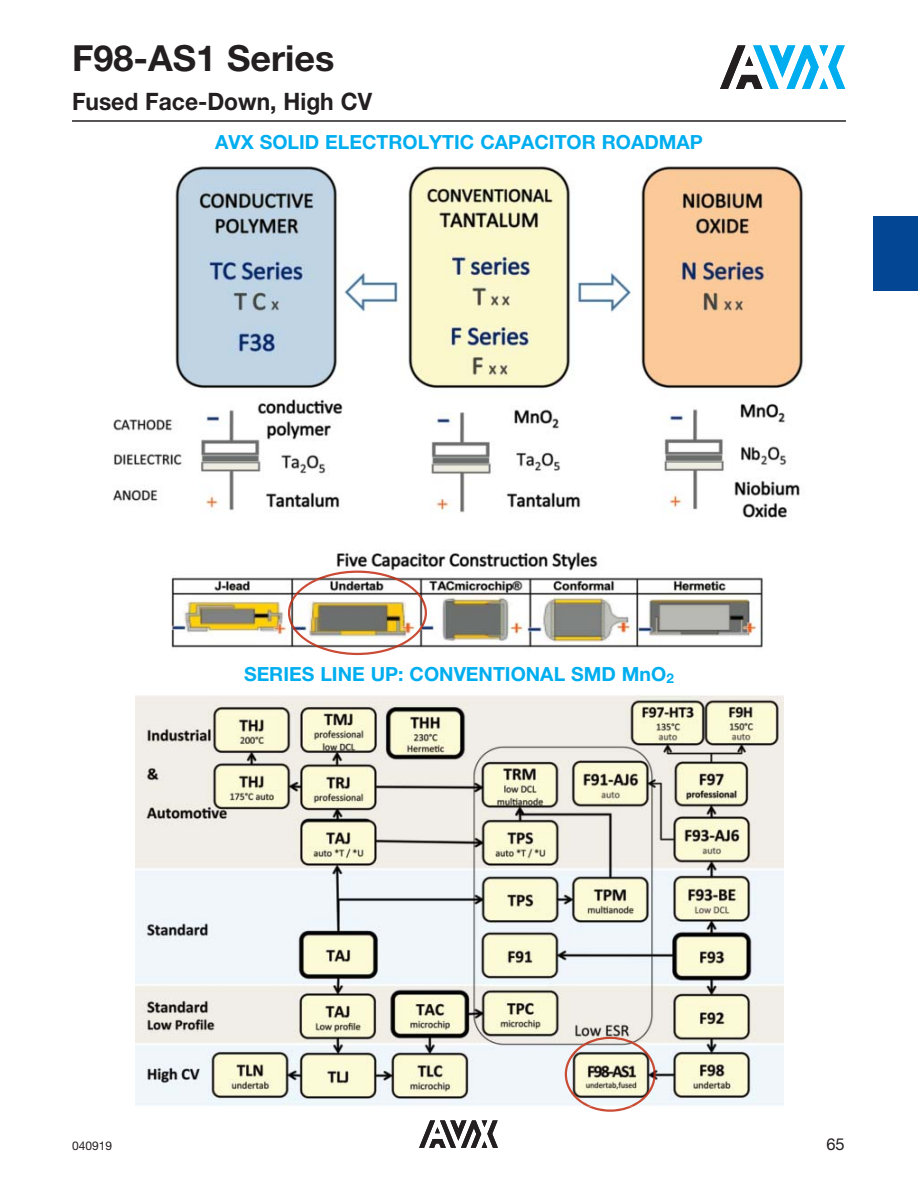
<style>
.page{position:relative;width:918px;height:1188px;background:#fff}
.page>*{position:absolute;margin:0;border:0;box-sizing:border-box;transform-origin:0 0}
.t1{font:700 36px "Helvetica Neue LT Std";color:#231f20}
.t2{font:700 24px "Helvetica Neue LT Std";color:#231f20;scale:.95 1}
.t3{font:700 19.5px "Helvetica Neue LT Std";color:#00aeef}
.t4{font:16.5px "Helvetica Neue LT Std";color:#231f20}
.t5{font:12px "Helvetica Neue LT Std";color:#231f20}
.s1{font-size:13.5px}
</style>
<div class="page">
<div style="left:873px;top:216px;width:45px;height:75px;background:#034694"></div>
<svg style="left:720px;top:45px;width:125px;height:44px"></svg>
<svg style="left:419px;top:1120px;width:79px;height:28px"></svg>
<hr style="left:72px;top:120px;width:774px;height:2px;background:#231f20">
<img style="left:113px;top:166px;width:692px;height:490px">
<img style="left:136px;top:696px;width:648px;height:410px">
<img style="left:288px;top:571px;width:139px;height:84px">
<svg style="left:587px;top:1106px;width:47px;height:6px"></svg>
<img style="left:565px;top:1037px;width:91px;height:69px">
<h1 class="t1" style="left:72px;top:45px;width:264px">F98-AS1 Series</h1>
<p class="t2" style="left:72px;top:93px;width:317px">Fused Face-Down, High CV</p>
<p class="t3" style="left:215px;top:135px;width:489px">AVX SOLID ELECTROLYTIC CAPACITOR ROADMAP</p>
<p class="t3" style="left:244px;top:667px;width:431px">SERIES LINE UP: CONVENTIONAL SMD MnO<span class="s1">2</span></p>
<p class="t5" style="left:72px;top:1142px;width:42px">040919</p>
<p class="t4" style="left:826px;top:1139px;width:20px">65</p>
</div>
